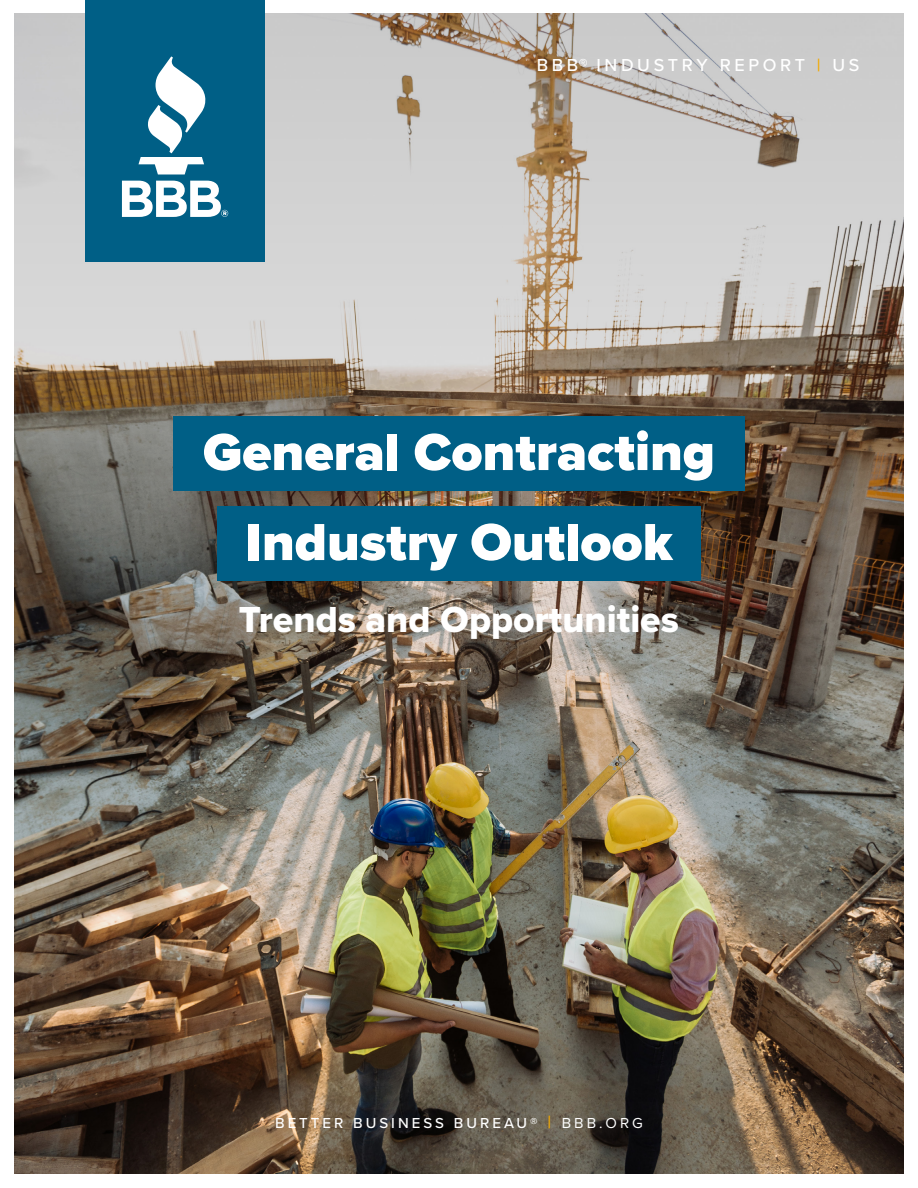
<style>
.page{position:relative;width:918px;height:1188px;background:#fff}
.page>*{position:absolute;margin:0;border:0;box-sizing:border-box;transform-origin:0 0}
.t1{font:900 54px "Proxima Nova";color:#fff}
.t2{font:37.5px "Proxima Nova Extrabld";color:#fff}
.t3{font:500 18px "Proxima Nova";letter-spacing:.2em;color:#fff}
.t4{font:500 15px "Proxima Nova";letter-spacing:.2em;color:#fff}
.s1{font-family:"Proxima Nova Extrabld";font-weight:400}
.s2{color:#f2a900}
.s3{font-size:18px;color:#f2a900}
.s4{font-weight:400}
</style>
<div class="page">
<img style="left:14px;top:1114px;width:890px;height:60px">
<img style="left:14px;top:14px;width:890px;height:1100px">
<div style="left:85px;top:0;width:180px;height:261px;background:#005f86"></div>
<svg style="left:139px;top:56px;width:67px;height:118px"></svg>
<svg style="left:122px;top:181px;width:106px;height:36px"></svg>
<div style="left:173px;top:416px;width:572px;height:75px;background:#005f86"></div>
<div style="left:217px;top:506px;width:484px;height:75px;background:#005f86"></div>
<p class="t3" style="left:537px;top:51px;width:324px">BBB<span class="s1">®</span> INDUSTRY REPORT <span class="s2">|</span> US</p>
<p class="t1" style="left:203px;top:412px;width:513px">General Contracting</p>
<p class="t1" style="left:245px;top:502px;width:429px">Industry Outlook</p>
<p class="t2" style="left:239px;top:592px;width:442px">Trends and Opportunities</p>
<p class="t4" style="left:275px;top:1112px;width:369px">BETTER BUSINESS BUREAU<span class="s1">®</span> <span class="s3">|</span> <span class="s4">BBB.ORG</span></p>
</div>
